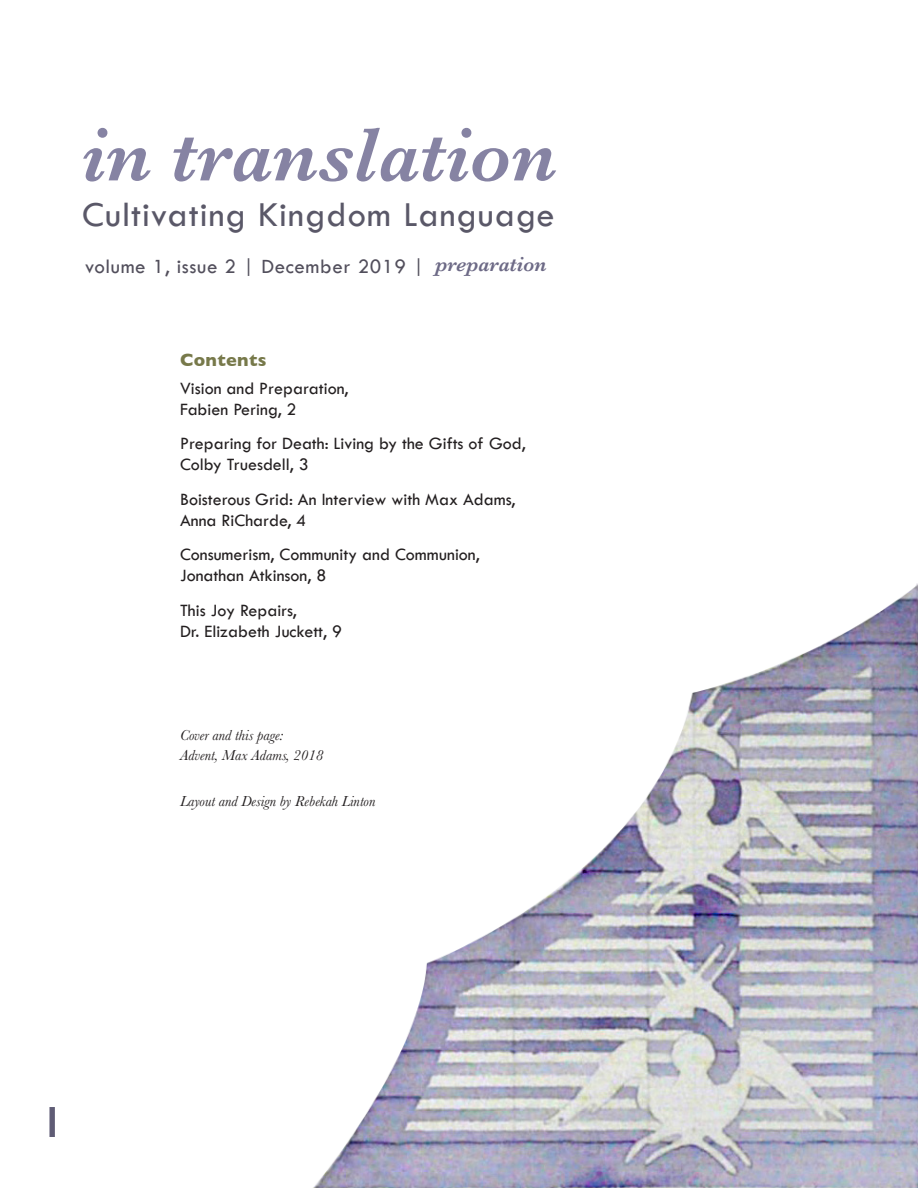
<style>
.page{position:relative;width:918px;height:1188px;background:#fff}
.page>*{position:absolute;margin:0;border:0;box-sizing:border-box;transform-origin:0 0}
.t1{font:italic 600 78px "Baskerville";color:#8683a3}
.t2{font:600 43.95px "Gill Sans";color:#5f5c75}
.t3{font:36.45px "Tw Cen";letter-spacing:.03em;color:#5a5868}
.t4{font:21px "Tw Cen";letter-spacing:.03em;color:#524f5c}
.t5{font:italic 600 21px "Baskerville";color:#6d6a86}
.t6{font:18px/21px "Tw Cen";color:#231f20}
.t7{font:700 18px "Gill Sans";letter-spacing:.02em;color:#77794a}
.t8{font:italic 15px/19.5px "Baskerville";color:#231f20}
</style>
<div class="page">
<img style="left:313px;top:625px;width:545px;height:563px">
<img style="left:858px;top:583px;width:60px;height:605px">
<h1 class="t1" style="left:82px;top:110px;width:477px">in translation</h1>
<h3 class="t3" style="left:82px;top:195px;width:474px">Cultivating Kingdom Language</h3>
<p class="t5" style="left:435px;top:252px;width:113px">preparation</p>
<p class="t4" style="left:85px;top:255px;width:341px">volume 1, issue 2 | December 2019 |</p>
<p class="t7" style="left:180px;top:349px;width:88px">Contents</p>
<p class="t6" style="left:180px;top:377px;width:170px">Vision and Preparation,<br>Fabien Pering, 2</p>
<p class="t6" style="left:180px;top:433px;width:347px">Preparing for Death: Living by the Gifts of God,<br>Colby Truesdell, 3</p>
<p class="t6" style="left:180px;top:488px;width:337px">Boisterous Grid: An Interview with Max Adams,<br>Anna RiCharde, 4</p>
<p class="t6" style="left:180px;top:544px;width:301px">Consumerism, Community and Communion,<br>Jonathan Atkinson, 8</p>
<p class="t6" style="left:180px;top:600px;width:163px">This Joy Repairs,<br>Dr. Elizabeth Juckett, 9</p>
<p class="t8" style="left:180px;top:726px;width:145px">Cover and this page:<br>Advent, Max Adams, 2018</p>
<p class="t8" style="left:180px;top:791px;width:197px">Layout and Design by Rebekah Linton</p>
<h2 class="t2" style="left:40px;top:1095px;width:25px">1</h2>
</div>
